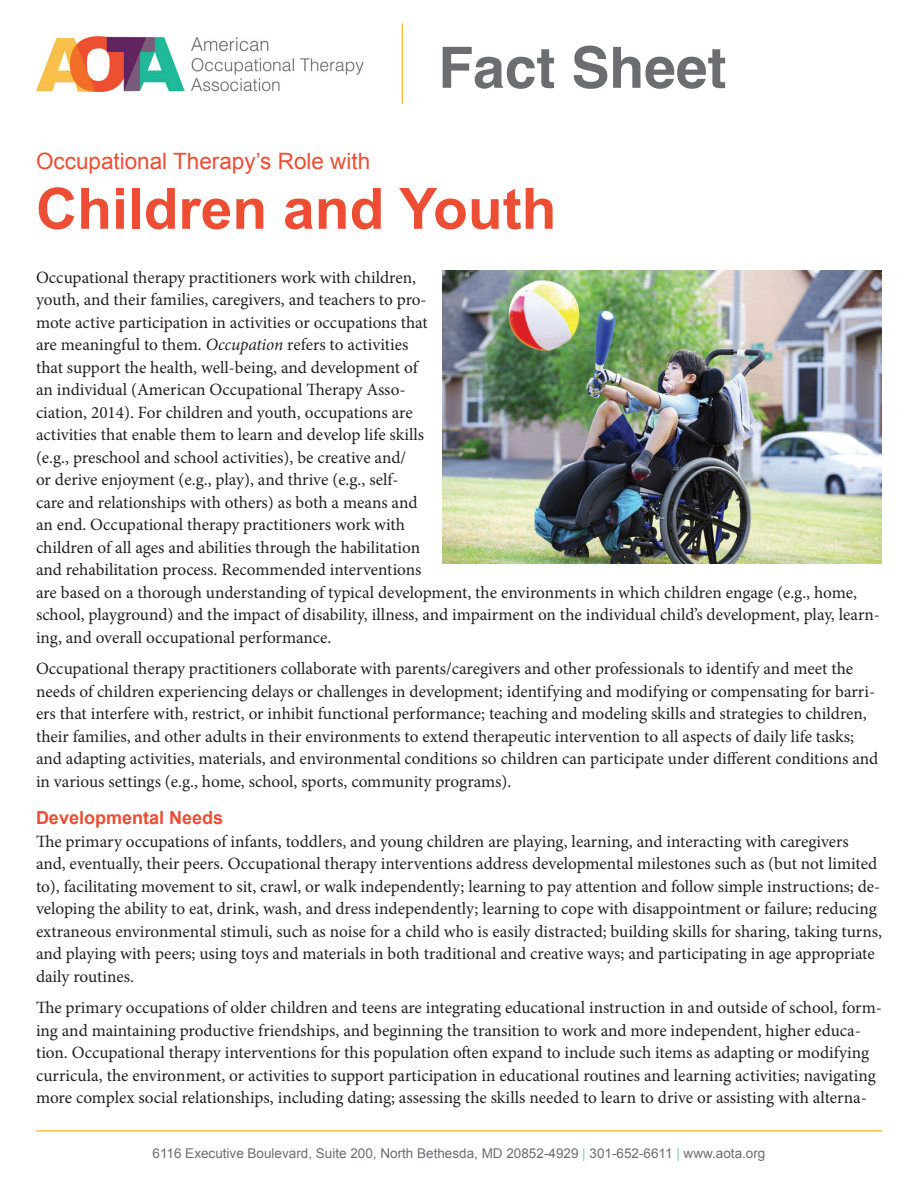
<style>
.page{position:relative;width:918px;height:1188px;background:#fff}
.page>*{position:absolute;margin:0;border:0;box-sizing:border-box;transform-origin:0 0}
.Title_Big{font:700 57px "Arial";color:#ed4d32}
.t1{font:700 57px "Helvetica";color:#6c6d70}
.Title_Small{font:22.5px "Arial";color:#ed4d32}
.Subhead{font:700 18px "Arial";color:#ed4d32}
.t2{font:17.25px/22.5px "Minion Pro";color:#231f20}
.t3{font:13.5px "Arial";color:#6c6d70}
.s1{font-style:italic}
.s2{color:#7bcab4}
</style>
<div class="page">
<img style="left:442px;top:270px;width:440px;height:293px">
<img style="left:36px;top:36px;width:328px;height:55px">
<hr style="left:402px;top:23px;width:1px;height:81px;background:#f9c049">
<hr style="left:36px;top:1130px;width:846px;height:2px;background:#f9c049">
<p class="t1" style="left:438px;top:22px;width:290px">Fact Sheet</p>
<p class="Title_Small" style="left:36px;top:146px;width:336px">Occupational Therapy’s Role with</p>
<p class="Title_Big" style="left:36px;top:171px;width:522px">Children and Youth</p>
<p class="t2" style="left:36px;top:266px;width:846px">Occupational therapy practitioners work with children,<br>youth, and their families, caregivers, and teachers to pro-<br>mote active participation in activities or occupations that<br>are meaningful to them. <span class="s1">Occupation</span> refers to activities<br>that support the health, well-being, and development of<br>an individual (American Occupational Therapy Asso-<br>ciation, 2014). For children and youth, occupations are<br>activities that enable them to learn and develop life skills<br>(e.g., preschool and school activities), be creative and/<br>or derive enjoyment (e.g., play), and thrive (e.g., self-<br>care and relationships with others) as both a means and<br>an end. Occupational therapy practitioners work with<br>children of all ages and abilities through the habilitation<br>and rehabilitation process. Recommended interventions<br>are based on a thorough understanding of typical development, the environments in which children engage (e.g., home, school, playground) and the impact of disability, illness, and impairment on the individual child’s development, play, learn&shy;ing, and overall occupational performance.</p>
<p class="t2" style="left:36px;top:657px;width:844px">Occupational therapy practitioners collaborate with parents/caregivers and other professionals to identify and meet the needs of children experiencing delays or challenges in development; identifying and modifying or compensating for barri&shy;ers that interfere with, restrict, or inhibit functional performance; teaching and modeling skills and strategies to children, their families, and other adults in their environments to extend therapeutic intervention to all aspects of daily life tasks; and adapting activities, materials, and environmental conditions so children can participate under different conditions and in various settings (e.g., home, school, sports, community programs).</p>
<p class="Subhead" style="left:36px;top:806px;width:189px">Developmental Needs</p>
<p class="t2" style="left:36px;top:830px;width:847px">The primary occupations of infants, toddlers, and young children are playing, learning, and interacting with caregivers and, eventually, their peers. Occupational therapy interventions address developmental milestones such as (but not limited to), facilitating movement to sit, crawl, or walk independently; learning to pay attention and follow simple instructions; de&shy;veloping the ability to eat, drink, wash, and dress independently; learning to cope with disappointment or failure; reducing extraneous environmental stimuli, such as noise for a child who is easily distracted; building skills for sharing, taking turns, and playing with peers; using toys and materials in both traditional and creative ways; and participating in age appropriate daily routines.</p>
<p class="t2" style="left:36px;top:996px;width:848px">The primary occupations of older children and teens are integrating educational instruction in and outside of school, form&shy;ing and maintaining productive friendships, and beginning the transition to work and more independent, higher educa&shy;tion. Occupational therapy interventions for this population often expand to include such items as adapting or modifying curricula, the environment, or activities to support participation in educational routines and learning activities; navigating more complex social relationships, including dating; assessing the skills needed to learn to drive or assisting with alterna-</p>
<p class="t3" style="left:153px;top:1145px;width:614px">6116 Executive Boulevard, Suite 200, North Bethesda, MD 20852-4929 <span class="s2">|</span> 301-652-6611 <span class="s2">|</span> www.aota.org</p>
</div>
